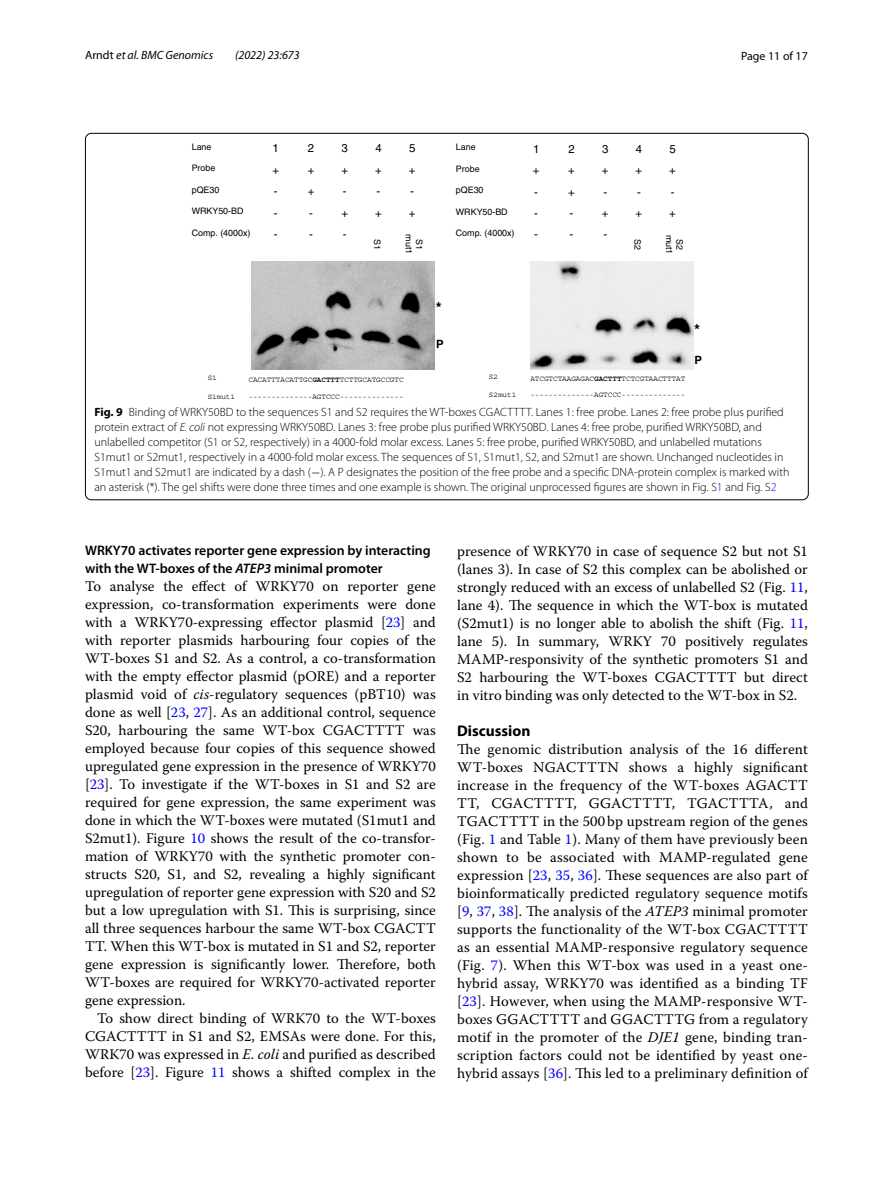
<style>
.page{position:relative;width:893px;height:1187px;background:#fff}
.page>*{position:absolute;margin:0;border:0;box-sizing:border-box;transform-origin:0 0}
.t1{font:700 15.45px "Myriad Pro";color:#000}
.t2{font:15.15px "Helvetica Bold 6";color:#000}
.t3{font:14.7px/18px "Warnock Pro";color:#000;text-align:justify}
.t4{font:600 13.8px/18px "Myriad Pro";color:#000}
.t5{font:300 12px/15px "Myriad Pro";color:#000}
.t6{font:italic 12px "Myriad Pro";color:#000}
.t7{font:12px "Myriad Pro";color:#000}
.t8{font:11.4px "Helvetica 7";color:#000}
.t9{font:11.4px "Helvetica Bold 6";color:#000}
.t10{font:8.85px/10.4px "Helvetica 7";color:#000;text-align:center}
.t11{font:7.65px "Courier 7";color:#000}
.s1{font-style:normal}
.s2{font-family:"Courier Bold 7"}
.s3{font-weight:700}
.s4{font-style:italic}
.s5{font-family:"MTSY";font-weight:400}
.s6{color:#00f}
</style>
<div class="page">
<img style="left:251px;top:262px;width:443px;height:108px">
<p class="t6" style="left:85px;top:48px;width:130px"><span class="s1">Arndt</span> et al. BMC Genomics</p>
<p class="t6" style="left:235px;top:48px;width:66px">(2022) 23:673</p>
<p class="t7" style="left:741px;top:48px;width:68px">Page 11 of 17</p>
<p class="t10" style="left:192px;top:142px;width:21px">Lane</p>
<p class="t8" style="left:273px;top:142px;width:8px">1</p>
<p class="t8" style="left:308px;top:142px;width:8px">2</p>
<p class="t8" style="left:342px;top:142px;width:8px">3</p>
<p class="t8" style="left:375px;top:142px;width:8px">4</p>
<p class="t8" style="left:409px;top:142px;width:8px">5</p>
<p class="t10" style="left:192px;top:163px;width:25px">Probe</p>
<p class="t8" style="left:272px;top:163px;width:8px">+</p>
<p class="t8" style="left:308px;top:163px;width:8px">+</p>
<p class="t8" style="left:341px;top:163px;width:8px">+</p>
<p class="t8" style="left:375px;top:163px;width:8px">+</p>
<p class="t8" style="left:409px;top:163px;width:8px">+</p>
<p class="t10" style="left:192px;top:184px;width:29px">pQE30</p>
<p class="t8" style="left:274px;top:184px;width:5px">-</p>
<p class="t8" style="left:308px;top:184px;width:8px">+</p>
<p class="t8" style="left:343px;top:184px;width:5px">-</p>
<p class="t8" style="left:377px;top:184px;width:5px">-</p>
<p class="t8" style="left:410px;top:184px;width:5px">-</p>
<p class="t10" style="left:192px;top:206px;width:53px">WRKY50-BD</p>
<p class="t8" style="left:274px;top:206px;width:5px">-</p>
<p class="t8" style="left:309px;top:206px;width:5px">-</p>
<p class="t8" style="left:341px;top:206px;width:8px">+</p>
<p class="t8" style="left:375px;top:206px;width:8px">+</p>
<p class="t8" style="left:409px;top:206px;width:8px">+</p>
<p class="t10" style="left:192px;top:227px;width:60px">Comp. (4000x)</p>
<p class="t8" style="left:274px;top:227px;width:5px">-</p>
<p class="t8" style="left:309px;top:227px;width:5px">-</p>
<p class="t8" style="left:343px;top:227px;width:5px">-</p>
<p class="t10" style="left:383px;top:238px;width:12px;rotate:90deg">S1</p>
<p class="t10" style="left:424px;top:234px;width:21px;rotate:90deg">S1 mut1</p>
<p class="t10" style="left:456px;top:142px;width:21px">Lane</p>
<p class="t8" style="left:533px;top:142px;width:8px">1</p>
<p class="t8" style="left:568px;top:142px;width:8px">2</p>
<p class="t8" style="left:602px;top:142px;width:8px">3</p>
<p class="t8" style="left:636px;top:142px;width:8px">4</p>
<p class="t8" style="left:669px;top:142px;width:8px">5</p>
<p class="t10" style="left:456px;top:163px;width:25px">Probe</p>
<p class="t8" style="left:533px;top:163px;width:8px">+</p>
<p class="t8" style="left:568px;top:163px;width:8px">+</p>
<p class="t8" style="left:602px;top:163px;width:8px">+</p>
<p class="t8" style="left:636px;top:163px;width:8px">+</p>
<p class="t8" style="left:669px;top:163px;width:8px">+</p>
<p class="t10" style="left:456px;top:185px;width:29px">pQE30</p>
<p class="t8" style="left:534px;top:185px;width:5px">-</p>
<p class="t8" style="left:568px;top:185px;width:8px">+</p>
<p class="t8" style="left:603px;top:185px;width:5px">-</p>
<p class="t8" style="left:637px;top:185px;width:5px">-</p>
<p class="t8" style="left:671px;top:185px;width:5px">-</p>
<p class="t10" style="left:456px;top:206px;width:53px">WRKY50-BD</p>
<p class="t8" style="left:534px;top:206px;width:5px">-</p>
<p class="t8" style="left:570px;top:206px;width:5px">-</p>
<p class="t8" style="left:602px;top:206px;width:8px">+</p>
<p class="t8" style="left:636px;top:206px;width:8px">+</p>
<p class="t8" style="left:669px;top:206px;width:8px">+</p>
<p class="t10" style="left:456px;top:227px;width:60px">Comp. (4000x)</p>
<p class="t8" style="left:534px;top:228px;width:5px">-</p>
<p class="t8" style="left:570px;top:228px;width:5px">-</p>
<p class="t8" style="left:603px;top:228px;width:5px">-</p>
<p class="t10" style="left:643px;top:239px;width:12px;rotate:90deg">S2</p>
<p class="t10" style="left:685px;top:234px;width:21px;rotate:90deg">S2 mut1</p>
<p class="t11" style="left:208px;top:374px;width:11px">S1</p>
<p class="t11" style="left:248px;top:375px;width:157px">CACATTTACATTGC<span class="s2">GACTTT</span>TCTTGCATGCCGTC</p>
<p class="t11" style="left:208px;top:392px;width:29px">S1mut1</p>
<p class="t11" style="left:249px;top:392px;width:157px">--------------AGTCCC--------------</p>
<p class="t2" style="left:436px;top:298px;width:7px">*</p>
<p class="t9" style="left:436px;top:337px;width:9px">P</p>
<p class="t11" style="left:489px;top:372px;width:11px">S2</p>
<p class="t11" style="left:530px;top:375px;width:157px">ATCGTCTAAGAGAC<span class="s2">GACTTT</span>TCTCGTAACTTTAT</p>
<p class="t11" style="left:489px;top:391px;width:29px">S2mut1</p>
<p class="t11" style="left:530px;top:391px;width:157px">--------------AGTCCC--------------</p>
<p class="t2" style="left:694px;top:320px;width:7px">*</p>
<p class="t9" style="left:694px;top:353px;width:9px">P</p>
<p class="t5" style="left:94px;top:404px;width:697px"><span class="s3">Fig. 9</span> Binding of WRKY50BD to the sequences S1 and S2 requires the WT-boxes CGACTTTT. Lanes 1: free probe. Lanes 2: free probe plus purified protein extract of <span class="s4">E. coli</span> not expressing WRKY50BD. Lanes 3: free probe plus purified WRKY50BD. Lanes 4: free probe, purified WRKY50BD, and unlabelled competitor (S1 or S2, respectively) in a 4000-fold molar excess. Lanes 5: free probe, purified WRKY50BD, and unlabelled mutations S1mut1 or S2mut1, respectively in a 4000-fold molar excess. The sequences of S1, S1mut1, S2, and S2mut1 are shown. Unchanged nucleotides in S1mut1 and S2mut1 are indicated by a dash (<span class="s5">−</span>). A P designates the position of the free probe and a specific DNA-protein complex is marked with an asterisk (*). The gel shifts were done three times and one example is shown. The original unprocessed figures are shown in Fig. S<span class="s6">1</span> and Fig. S<span class="s6">2</span></p>
<p class="t4" style="left:85px;top:541px;width:347px">WRKY70 activates reporter gene expression by interacting with the WT‑boxes of the <span class="s4">ATEP3</span> minimal promoter</p>
<p class="t3" style="left:85px;top:577px;width:352px">To analyse the effect of WRKY70 on reporter gene expression, co-transformation experiments were done with a WRKY70-expressing effector plasmid [<span class="s6">23</span>] and with reporter plasmids harbouring four copies of the WT-boxes S1 and S2. As a control, a co-transformation with the empty effector plasmid (pORE) and a reporter plasmid void of <span class="s4">cis</span>-regulatory sequences (pBT10) was done as well [<span class="s6">23</span>, <span class="s6">27</span>]. As an additional control, sequence S20, harbouring the same WT-box CGACTTTT was employed because four copies of this sequence showed upregulated gene expression in the presence of WRKY70 [<span class="s6">23</span>]. To investigate if the WT-boxes in S1 and S2 are required for gene expression, the same experiment was done in which the WT-boxes were mutated (S1mut1 and S2mut1). Figure <span class="s6">10</span> shows the result of the co-transfor&shy;mation of WRKY70 with the synthetic promoter con&shy;structs S20, S1, and S2, revealing a highly significant upregulation of reporter gene expression with S20 and S2 but a low upregulation with S1. This is surprising, since all three sequences harbour the same WT-box CGACTT TT. When this WT-box is mutated in S1 and S2, reporter gene expression is significantly lower. Therefore, both WT-boxes are required for WRKY70-activated reporter gene expression.</p>
<p class="t3" style="left:85px;top:1009px;width:352px;text-indent:12px">To show direct binding of WRK70 to the WT-boxes CGACTTTT in S1 and S2, EMSAs were done. For this, WRK70 was expressed in <span class="s4">E. coli</span> and purified as described before [<span class="s6">23</span>]. Figure <span class="s6">11</span> shows a shifted complex in the</p>
<p class="t3" style="left:457px;top:541px;width:352px">presence of WRKY70 in case of sequence S2 but not S1 (lanes 3). In case of S2 this complex can be abolished or strongly reduced with an excess of unlabelled S2 (Fig. <span class="s6">11</span>, lane 4). The sequence in which the WT-box is mutated (S2mut1) is no longer able to abolish the shift (Fig. <span class="s6">11</span>, lane 5). In summary, WRKY 70 positively regulates MAMP-responsivity of the synthetic promoters S1 and S2 harbouring the WT-boxes CGACTTTT but direct in vitro binding was only detected to the WT-box in S2.</p>
<p class="t1" style="left:457px;top:720px;width:75px">Discussion</p>
<p class="t3" style="left:457px;top:739px;width:352px">The genomic distribution analysis of the 16 different WT-boxes NGACTTTN shows a highly significant increase in the frequency of the WT-boxes AGACTT TT, CGACTTTT, GGACTTTT, TGACTTTA, and TGACTTTT in the 500 bp upstream region of the genes (Fig. <span class="s6">1</span> and Table <span class="s6">1</span>). Many of them have previously been shown to be associated with MAMP-regulated gene expression [<span class="s6">23</span>, <span class="s6">35</span>, <span class="s6">36</span>]. These sequences are also part of bioinformatically predicted regulatory sequence motifs [<span class="s6">9</span>, <span class="s6">37</span>, <span class="s6">38</span>]. The analysis of the <span class="s4">ATEP3</span> minimal promoter supports the functionality of the WT-box CGACTTTT as an essential MAMP-responsive regulatory sequence (Fig. <span class="s6">7</span>). When this WT-box was used in a yeast one&shy;hybrid assay, WRKY70 was identified as a binding TF [<span class="s6">23</span>]. However, when using the MAMP-responsive WT&shy;boxes GGACTTTT and GGACTTTG from a regulatory motif in the promoter of the <span class="s4">DJE1</span> gene, binding tran&shy;scription factors could not be identified by yeast one&shy;hybrid assays [<span class="s6">36</span>]. This led to a preliminary definition of</p>
</div>
